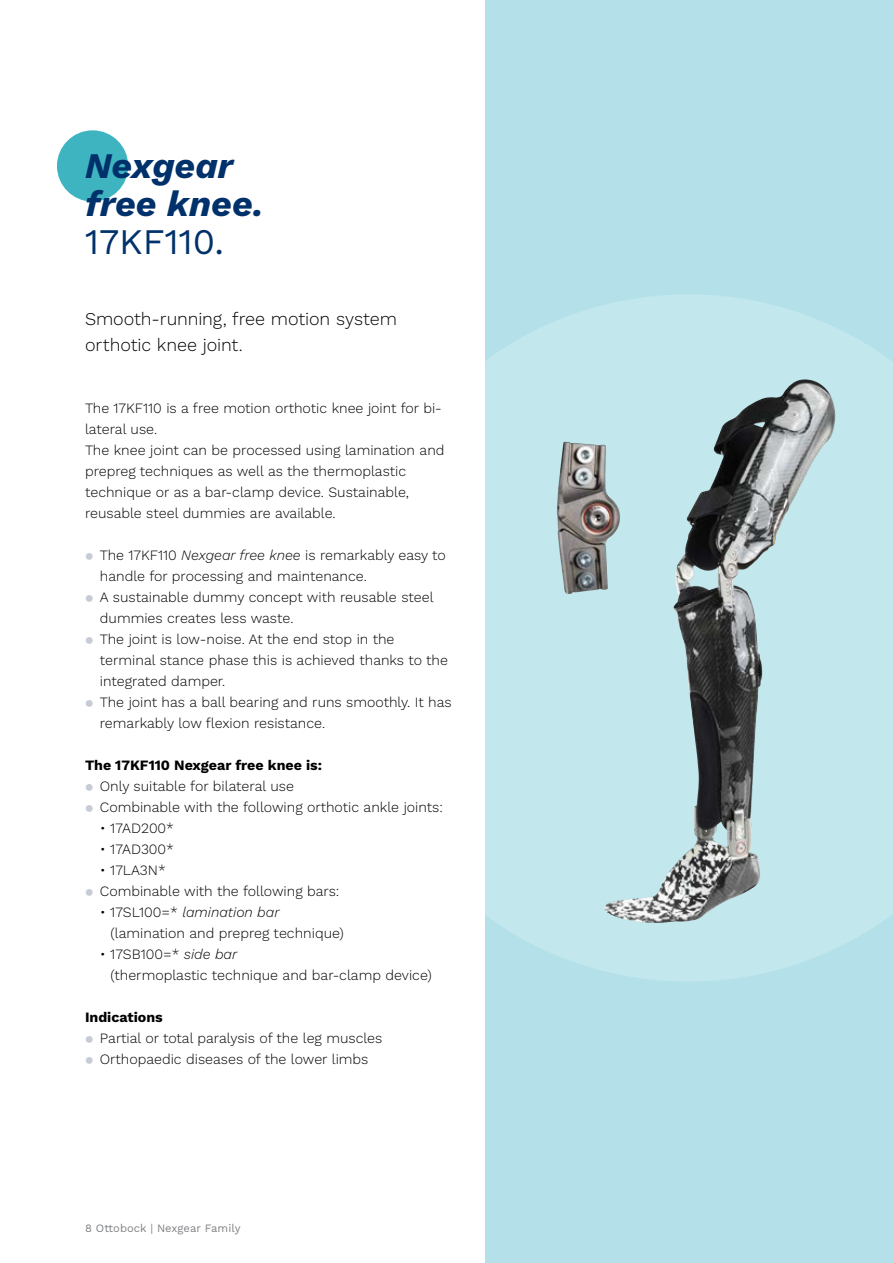
<style>
.page{position:relative;width:893px;height:1263px;background:#fff}
.page>*{position:absolute;margin:0;border:0;box-sizing:border-box;transform-origin:0 0}
.t1{font:italic 700 36px/38.1px "Work Sans";color:#00316a}
.t2{font:36px "Work Sans";color:#00316a}
.t3{font:300 18px/26.2px "Work Sans";letter-spacing:-.005em;color:#000}
.t4{font:300 14.25px/21px "Work Sans";color:#000}
.t5{font:11.25px "Work Sans";letter-spacing:.005em;color:#808285}
.s1{color:#c6cbd5}
.s2{font-style:italic}
.s3{font-weight:700}
</style>
<div class="page">
<div style="left:57px;top:130px;width:71px;height:72px;background:#3fb4c1;border-radius:50%"></div>
<div style="left:485px;top:0;width:408px;height:1263px;background:#b4e1e9"></div>
<svg style="left:485px;top:295px;width:408px;height:686px;fill:#c2e7ec"></svg>
<img style="left:604px;top:379px;width:231px;height:544px">
<img style="left:557px;top:442px;width:64px;height:152px">
<h1 class="t1" style="left:85px;top:145px;width:180px">Nexgear free knee.</h1>
<h1 class="t2" style="left:85px;top:215px;width:140px">17KF110.</h1>
<p class="t3" style="left:85px;top:305px;width:313px">Smooth-running, free motion system orthotic knee joint.</p>
<p class="t4" style="left:85px;top:397px;width:361px">The 17KF110 is a free motion orthotic knee joint for bi&shy;lateral use.<br>The knee joint can be processed using lamination and prepreg techniques as well as the thermoplastic technique or as a bar-clamp device. Sustainable, reusable steel dummies are available.</p>
<p class="t4" style="left:85px;top:544px;width:362px"><span class="s1">⚫</span> The 17KF110 <span class="s2">Nexgear free knee</span> is remarkably easy to</p>
<p class="t4" style="left:100px;top:565px;width:268px">handle for processing and maintenance.</p>
<p class="t4" style="left:85px;top:586px;width:350px"><span class="s1">⚫</span> A sustainable dummy concept with reusable steel</p>
<p class="t4" style="left:100px;top:607px;width:195px">dummies creates less waste.</p>
<p class="t4" style="left:85px;top:628px;width:311px"><span class="s1">⚫</span> The joint is low-noise. At the end stop in the</p>
<p class="t4" style="left:100px;top:649px;width:350px">terminal stance phase this is achieved thanks to the</p>
<p class="t4" style="left:100px;top:670px;width:127px">integrated damper.</p>
<p class="t4" style="left:85px;top:691px;width:368px"><span class="s1">⚫</span> The joint has a ball bearing and runs smoothly. It has</p>
<p class="t4" style="left:100px;top:712px;width:227px">remarkably low flexion resistance.</p>
<p class="t4" style="left:85px;top:754px;width:359px"><span class="s3">The 17KF110 Nexgear free knee is:<br></span><span class="s1">⚫</span> Only suitable for bilateral use<br><span class="s1">⚫</span> Combinable with the following orthotic ankle joints:</p>
<p class="t4" style="left:100px;top:817px;width:76px">• 17AD200*</p>
<p class="t4" style="left:100px;top:838px;width:75px">• 17AD300*</p>
<p class="t4" style="left:85px;top:859px;width:256px;text-indent:15px">• 17LA3N*<br><span class="s1">⚫</span> Combinable with the following bars:</p>
<p class="t4" style="left:111px;top:901px;width:235px;text-indent:-11px">• 17SL100=* <span class="s2">lamination bar </span>(lamination and prepreg technique)</p>
<p class="t4" style="left:111px;top:943px;width:323px;text-indent:-11px">• 17SB100=* <span class="s2">side bar<br></span>(thermoplastic technique and bar-clamp device)</p>
<p class="t4" style="left:85px;top:1006px;width:299px"><span class="s3">Indications<br></span><span class="s1">⚫</span> Partial or total paralysis of the leg muscles <span class="s1">⚫</span> Orthopaedic diseases of the lower limbs</p>
<p class="t5" style="left:85px;top:1219px;width:157px">8 Ottobock | Nexgear Family</p>
</div>
